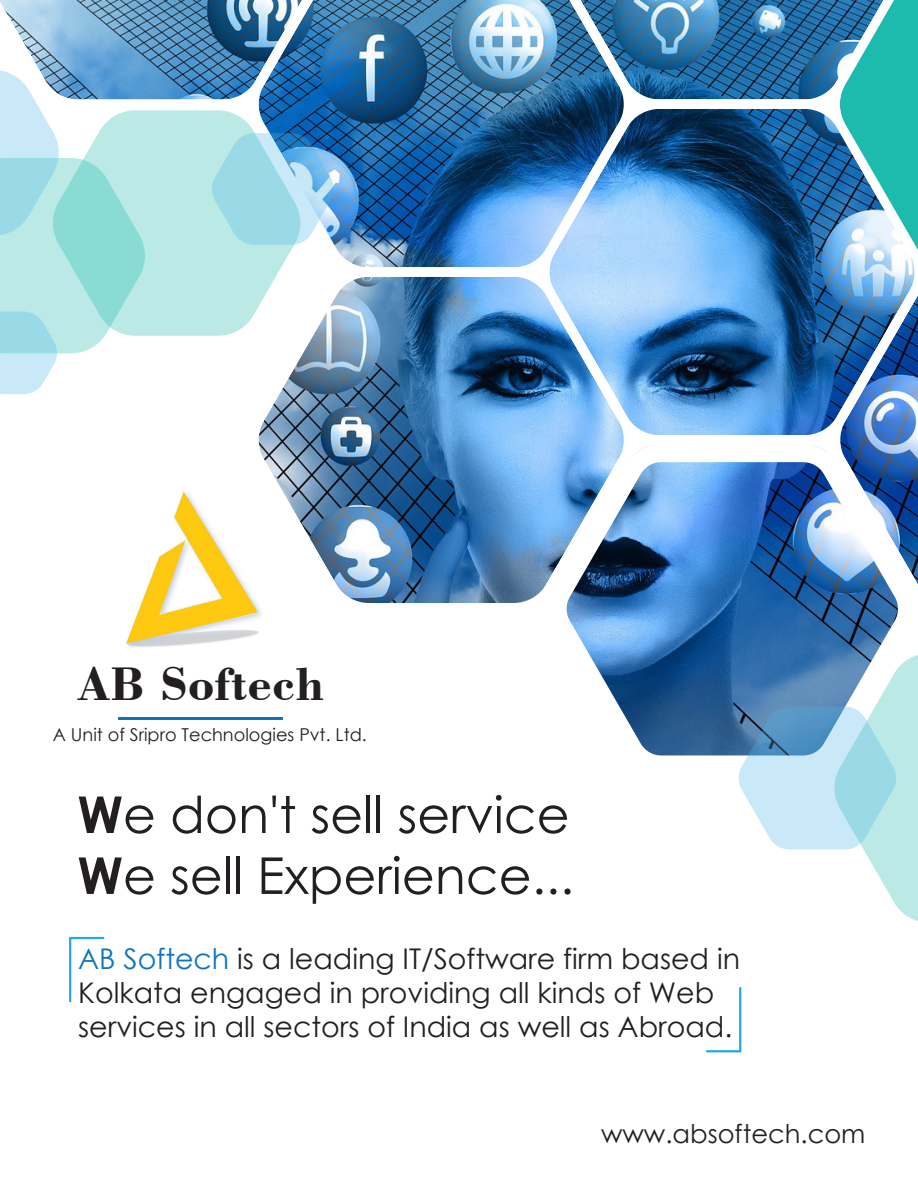
<style>
.page{position:relative;width:918px;height:1188px;background:#fff}
.page>*{position:absolute;margin:0;border:0;box-sizing:border-box;transform-origin:0 0}
.t1{font:50.85px/60.9px "Century Gothic";color:#231f20}
.t2{font:700 49.5px "Bodoni BT";color:#231f20}
.t3{font:28.5px/34.2px "Century Gothic";color:#231f20}
.t4{font:25.8px "Century Gothic";color:#231f20}
.t5{font:17.7px "Century Gothic";color:#231f20}
.s1{font-weight:700}
.s2{color:#1074bc}
</style>
<div class="page">
<img style="left:258px;top:277px;width:280px;height:326px">
<img style="left:345px;top:0;width:193px;height:267px">
<img style="left:0;top:0;width:345px;height:394px">
<img style="left:538px;top:0;width:380px;height:594px">
<img style="left:547px;top:444px;width:371px;height:312px">
<svg style="left:739px;top:653px;width:179px;height:268px"></svg>
<svg style="left:69px;top:936px;width:36px;height:67px"></svg>
<svg style="left:706px;top:987px;width:36px;height:66px"></svg>
<img style="left:126px;top:492px;width:169px;height:155px">
<hr style="left:118px;top:717px;width:164px;height:3px;background:#1074bc">
<h2 class="t2" style="left:78px;top:653px;width:247px">AB Softech</h2>
<p class="t5" style="left:53px;top:722px;width:315px">A Unit of Sripro Technologies Pvt. Ltd.</p>
<h1 class="t1" style="left:77px;top:783px;width:498px"><span class="s1">W</span>e don't sell service<br><span class="s1">W</span>e sell Experience...</h1>
<p class="t3" style="left:78px;top:941px;width:663px"><span class="s2">AB Softech</span> is a leading IT/Software firm based in<br>Kolkata engaged in providing all kinds of Web services in all sectors of India as well as Abroad.</p>
<p class="t4" style="left:601px;top:1115px;width:266px">www.absoftech.com</p>
</div>
